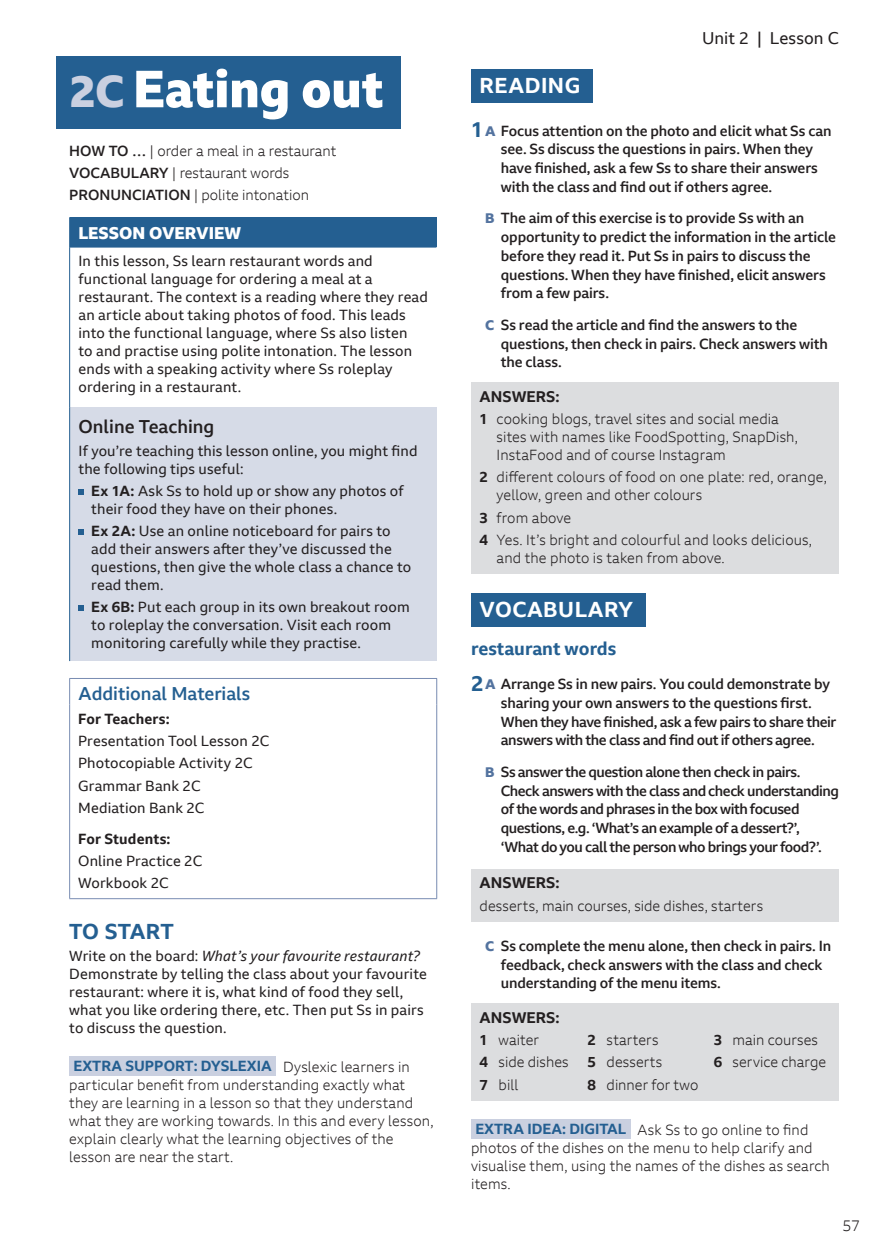
<style>
.page{position:relative;width:887px;height:1257px;background:#fff}
.page>*{position:absolute;margin:0;border:0;box-sizing:border-box;transform-origin:0 0}
.t1{font:800 51px "BBC Reith Sans";letter-spacing:-.01em;color:#fff}
.t2{font:700 21px "BBC Reith Sans";letter-spacing:.025em;color:#fff}
.t3{font:700 21px "BBC Reith Sans";color:#245f91}
.t4{font:500 18px "BBC Reith Sans";color:#245f91}
.t5{font:700 18px "BBC Reith Sans";color:#245f91}
.t6{font:500 18px "BBC Reith Sans";color:#231f20}
.t7{font:800 16.5px "BBC Reith Sans";color:#fff}
.t8{font:16.5px "BBC Reith Sans";letter-spacing:.005em;color:#231f20}
.t9{font:700 15px "BBC Reith Sans";color:#231f20}
.t10{font:300 15px "BBC Reith Sans";color:#231f20}
.t11{font:14.25px/18px "BBC Reith Sans";letter-spacing:.01em;color:#231f20}
.t12{font:300 14.25px/18px "BBC Reith Sans";letter-spacing:.005em;color:#231f20}
.t13{font:500 14.25px/18.8px "BBC Reith Sans";letter-spacing:-.01em;color:#231f20}
.t14{font:500 14.25px/18.8px "BBC Reith Sans";letter-spacing:-.035em;color:#231f20}
.t15{font:700 14.25px "BBC Reith Sans";letter-spacing:.01em;color:#231f20}
.s1{font-size:43.5px;color:#cad0e0}
.s2{font-weight:500}
.s3{font-weight:700}
.s4{font-style:italic}
.s5{font-weight:700;color:#245f91}
.s6{font-weight:700;font-size:21px;color:#245f91}
.s7{font-weight:800;font-size:13.5px;color:#53739f}
</style>
<div class="page">
<div style="left:57px;top:57px;width:344px;height:72px;background:#245f91"></div>
<div style="left:70px;top:218px;width:366px;height:29px;background:#245f91"></div>
<div style="left:70px;top:407px;width:366px;height:254px;background:#d6dbe7"></div>
<svg style="left:69px;top:218px;width:1px;height:29px"></svg>
<hr style="left:69px;top:247px;width:1px;height:160px;background:#245f91">
<hr style="left:69px;top:407px;width:1px;height:254px;background:#245f91">
<hr style="left:69px;top:217px;width:367px;height:1px;background:#245f91">
<hr style="left:70px;top:247px;width:366px;height:1px;background:#245f91">
<svg style="left:79px;top:489px;width:5px;height:5px"></svg>
<svg style="left:79px;top:529px;width:5px;height:5px"></svg>
<svg style="left:79px;top:605px;width:5px;height:6px"></svg>
<svg style="left:69px;top:679px;width:1px;height:26px"></svg>
<hr style="left:69px;top:678px;width:368px;height:1px;background:#788cb2">
<svg style="left:436px;top:679px;width:1px;height:26px"></svg>
<hr style="left:69px;top:705px;width:1px;height:193px;background:#788cb2">
<hr style="left:436px;top:705px;width:1px;height:193px;background:#788cb2">
<hr style="left:69px;top:898px;width:368px;height:1px;background:#788cb2">
<div style="left:69px;top:1056px;width:207px;height:19px;background:#cad0e0"></div>
<div style="left:471px;top:69px;width:121px;height:34px;background:#245f91"></div>
<div style="left:471px;top:593px;width:174px;height:34px;background:#245f91"></div>
<div style="left:471px;top:382px;width:367px;height:192px;background:#dcdddf"></div>
<div style="left:471px;top:869px;width:367px;height:52px;background:#dcdddf"></div>
<div style="left:471px;top:1003px;width:367px;height:97px;background:#dcdddf"></div>
<div style="left:471px;top:1119px;width:159px;height:19px;background:#cad0e0"></div>
<h1 class="t1" style="left:69px;top:56px;width:315px"><span class="s1">2C</span> Eating out</h1>
<p class="t12" style="left:69px;top:139px;width:268px;line-height:22.2px"><span class="s2">HOW TO …</span> | order a meal in a restaurant<br><span class="s2">VOCABULARY</span> | restaurant words<br><span class="s2">PRONUNCIATION</span> | polite intonation</p>
<p class="t7" style="left:79px;top:222px;width:164px">LESSON OVERVIEW</p>
<p class="t11" style="left:79px;top:252px;width:351px">In this lesson, Ss learn restaurant words and functional language for ordering a meal at a restaurant. The context is a reading where they read an article about taking photos of food. This leads into the functional language, where Ss also listen<br>to and practise using polite intonation. The lesson ends with a speaking activity where Ss roleplay ordering in a restaurant.</p>
<p class="t6" style="left:79px;top:415px;width:137px">Online Teaching</p>
<p class="t11" style="left:79px;top:441px;width:341px">If you’re teaching this lesson online, you might find the following tips useful:</p>
<p class="t11" style="left:91px;top:481px;width:314px"><span class="s3">Ex 1A:</span> Ask Ss to hold up or show any photos of their food they have on their phones.</p>
<p class="t11" style="left:91px;top:522px;width:321px"><span class="s3">Ex 2A:</span> Use an online noticeboard for pairs to add their answers after they’ve discussed the questions, then give the whole class a chance to read them.</p>
<p class="t11" style="left:91px;top:598px;width:320px"><span class="s3">Ex 6B:</span> Put each group in its own breakout room to roleplay the conversation. Visit each room monitoring carefully while they practise.</p>
<p class="t4" style="left:79px;top:682px;width:173px">Additional Materials</p>
<p class="t15" style="left:78px;top:709px;width:93px">For Teachers:</p>
<p class="t11" style="left:78px;top:730px;width:193px;line-height:22.2px">Presentation Tool Lesson 2C<br>Photocopiable Activity 2C<br>Grammar Bank 2C<br>Mediation Bank 2C</p>
<p class="t15" style="left:78px;top:829px;width:94px">For Students:</p>
<p class="t11" style="left:78px;top:849px;width:126px;line-height:22.2px">Online Practice 2C<br>Workbook 2C</p>
<h2 class="t3" style="left:69px;top:918px;width:106px">TO START</h2>
<p class="t11" style="left:69px;top:946px;width:359px">Write on the board: <span class="s4">What’s your favourite restaurant?<br></span>Demonstrate by telling the class about your favourite restaurant: where it is, what kind of food they sell, what you like ordering there, etc. Then put Ss in pairs to discuss the question.</p>
<p class="t12" style="left:69px;top:1056px;width:366px"><span class="s5">EXTRA SUPPORT: DYSLEXIA</span> Dyslexic learners in particular benefit from understanding exactly what they are learning in a lesson so that they understand what they are working towards. In this and every lesson, explain clearly what the learning objectives of the lesson are near the start.</p>
<p class="t8" style="left:702px;top:28px;width:138px">Unit 2 | Lesson C</p>
<h2 class="t2" style="left:480px;top:72px;width:102px">READING</h2>
<p class="t13" style="left:501px;top:121px;width:332px;text-indent:-30px"><span class="s6">1</span><span class="s7">A</span> Focus attention on the photo and elicit what Ss can see. Ss discuss the questions in pairs. When they have finished, ask a few Ss to share their answers with the class and find out if others agree.</p>
<p class="t13" style="left:501px;top:209px;width:337px;text-indent:-16px"><span class="s7">B</span> The aim of this exercise is to provide Ss with an opportunity to predict the information in the article before they read it. Put Ss in pairs to discuss the questions. When they have finished, elicit answers from a few pairs.</p>
<p class="t13" style="left:501px;top:315px;width:329px;text-indent:-16px"><span class="s7">C</span> Ss read the article and find the answers to the questions, then check in pairs. Check answers with the class.</p>
<p class="t9" style="left:480px;top:387px;width:81px">ANSWERS:</p>
<p class="t12" style="left:497px;top:410px;width:303px;text-indent:-17px"><span class="s3">1</span> cooking blogs, travel sites and social media sites with names like FoodSpotting, SnapDish,<br>InstaFood and of course Instagram</p>
<p class="t12" style="left:497px;top:468px;width:332px;text-indent:-17px"><span class="s3">2</span> different colours of food on one plate: red, orange, yellow, green and other colours</p>
<p class="t12" style="left:480px;top:506px;width:334px;line-height:22.2px"><span class="s3">3</span> from above<br><span class="s3">4</span> Yes. It’s bright and colourful and looks delicious,</p>
<p class="t12" style="left:497px;top:549px;width:230px">and the photo is taken from above.</p>
<h2 class="t2" style="left:480px;top:596px;width:155px">VOCABULARY</h2>
<p class="t5" style="left:471px;top:637px;width:147px">restaurant words</p>
<p class="t13" style="left:501px;top:674px;width:337px;text-indent:-30px"><span class="s6">2</span><span class="s7">A</span> Arrange Ss in new pairs. You could demonstrate by sharing your own answers to the questions first.<br>When they have finished, ask a few pairs to share their answers with the class and find out if others agree.</p>
<p class="t14" style="left:501px;top:762px;width:340px;text-indent:-16px"><span class="s7">B</span> Ss answer the question alone then check in pairs.<br>Check answers with the class and check understanding of the words and phrases in the box with focused questions, e.g. ‘What’s an example of a dessert?’, ‘What do you call the person who brings your food?’.</p>
<p class="t9" style="left:480px;top:873px;width:81px">ANSWERS:</p>
<p class="t12" style="left:480px;top:896px;width:285px">desserts, main courses, side dishes, starters</p>
<p class="t13" style="left:501px;top:936px;width:332px;text-indent:-16px"><span class="s7">C</span> Ss complete the menu alone, then check in pairs. In feedback, check answers with the class and check understanding of the menu items.</p>
<p class="t9" style="left:480px;top:1008px;width:81px">ANSWERS:</p>
<p class="t12" style="left:480px;top:1031px;width:61px"><span class="s3">1</span> waiter</p>
<p class="t12" style="left:588px;top:1031px;width:72px"><span class="s3">2</span> starters</p>
<p class="t12" style="left:714px;top:1031px;width:106px"><span class="s3">3</span> main courses</p>
<p class="t12" style="left:480px;top:1053px;width:91px"><span class="s3">4</span> side dishes</p>
<p class="t12" style="left:588px;top:1053px;width:76px"><span class="s3">5</span> desserts</p>
<p class="t12" style="left:714px;top:1053px;width:114px"><span class="s3">6</span> service charge</p>
<p class="t12" style="left:480px;top:1075px;width:40px"><span class="s3">7</span> bill</p>
<p class="t12" style="left:588px;top:1075px;width:112px"><span class="s3">8</span> dinner for two</p>
<p class="t12" style="left:471px;top:1121px;width:360px"><span class="s5">EXTRA IDEA: DIGITAL</span> Ask Ss to go online to find photos of the dishes on the menu to help clarify and visualise them, using the names of the dishes as search items.</p>
<p class="t10" style="left:842px;top:1216px;width:19px">57</p>
</div>
